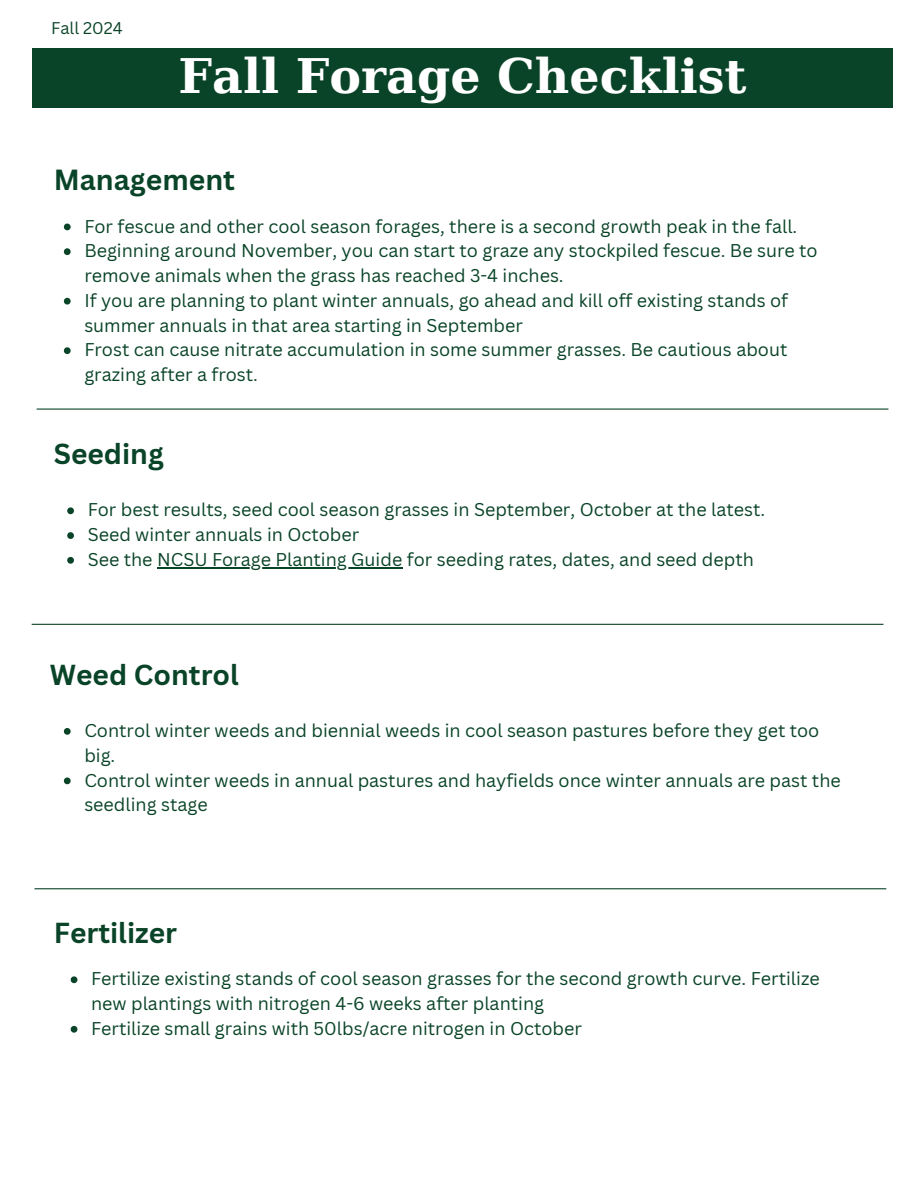
<style>
.page{position:relative;width:918px;height:1188px;background:#fff}
.page>*{position:absolute;margin:0;border:0;box-sizing:border-box;transform-origin:0 0}
.t1{font:700 47.55px "DejaVu Serif";color:#fff}
.t2{font:700 28.35px "Canva Sans";color:#0a4428}
.t3{font:700 28.2px "Canva Sans";color:#0a4428}
.t4{font:18px/24.8px "Canva Sans";color:#0a4428}
.t5{font:16.5px "Canva Sans";color:#0a4428}
</style>
<div class="page">
<hr style="left:37px;top:409px;width:851px;height:1px;background:#0a4428">
<hr style="left:32px;top:624px;width:851px;height:1px;background:#0a4428">
<hr style="left:34px;top:888px;width:852px;height:1px;background:#0a4428">
<div style="left:32px;top:48px;width:861px;height:60px;background:#0a4428"></div>
<svg style="left:64px;top:224px;width:7px;height:6px"></svg>
<svg style="left:64px;top:248px;width:7px;height:7px"></svg>
<svg style="left:64px;top:298px;width:7px;height:7px"></svg>
<svg style="left:64px;top:347px;width:7px;height:7px"></svg>
<svg style="left:67px;top:507px;width:7px;height:7px"></svg>
<svg style="left:67px;top:532px;width:7px;height:7px"></svg>
<svg style="left:67px;top:557px;width:7px;height:7px"></svg>
<hr style="left:157px;top:567px;width:246px;height:1px;background:#0a4428">
<svg style="left:64px;top:728px;width:7px;height:7px"></svg>
<svg style="left:64px;top:778px;width:7px;height:6px"></svg>
<svg style="left:71px;top:976px;width:6px;height:7px"></svg>
<svg style="left:71px;top:1026px;width:6px;height:7px"></svg>
<p class="t5" style="left:51px;top:16px;width:73px">Fall 2024</p>
<p class="t1" style="left:179px;top:49px;width:570px">Fall Forage Checklist</p>
<p class="t2" style="left:54px;top:160px;width:183px">Management</p>
<p class="t4" style="left:84px;top:213px;width:715px">For fescue and other cool season forages, there is a second growth peak in the fall.</p>
<h2 class="t4" style="left:84px;top:238px;width:735px">Beginning around November, you can start to graze any stockpiled fescue. Be sure to remove animals when the grass has reached 3-4 inches.</h2>
<p class="t4" style="left:84px;top:287px;width:705px">If you are planning to plant winter annuals, go ahead and kill off existing stands of summer annuals in that area starting in September</p>
<p class="t4" style="left:84px;top:337px;width:705px">Frost can cause nitrate accumulation in some summer grasses. Be cautious about grazing after a frost.</p>
<h1 class="t3" style="left:54px;top:434px;width:112px">Seeding</h1>
<p class="t4" style="left:88px;top:497px;width:679px">For best results, seed cool season grasses in September, October at the latest.</p>
<h2 class="t4" style="left:88px;top:522px;width:273px">Seed winter annuals in October</h2>
<p class="t4" style="left:88px;top:547px;width:668px">See the NCSU Forage Planting Guide for seeding rates, dates, and seed depth</p>
<h2 class="t3" style="left:50px;top:655px;width:191px">Weed Control</h2>
<h2 class="t4" style="left:84px;top:718px;width:737px">Control winter weeds and biennial weeds in cool season pastures before they get too big.</h2>
<p class="t4" style="left:84px;top:767px;width:758px">Control winter weeds in annual pastures and hayfields once winter annuals are past the seedling stage</p>
<p class="t3" style="left:54px;top:913px;width:125px">Fertilizer</p>
<p class="t4" style="left:91px;top:966px;width:730px">Fertilize existing stands of cool season grasses for the second growth curve. Fertilize new plantings with nitrogen 4-6 weeks after planting<br>Fertilize small grains with 50lbs/acre nitrogen in October</p>
</div>
